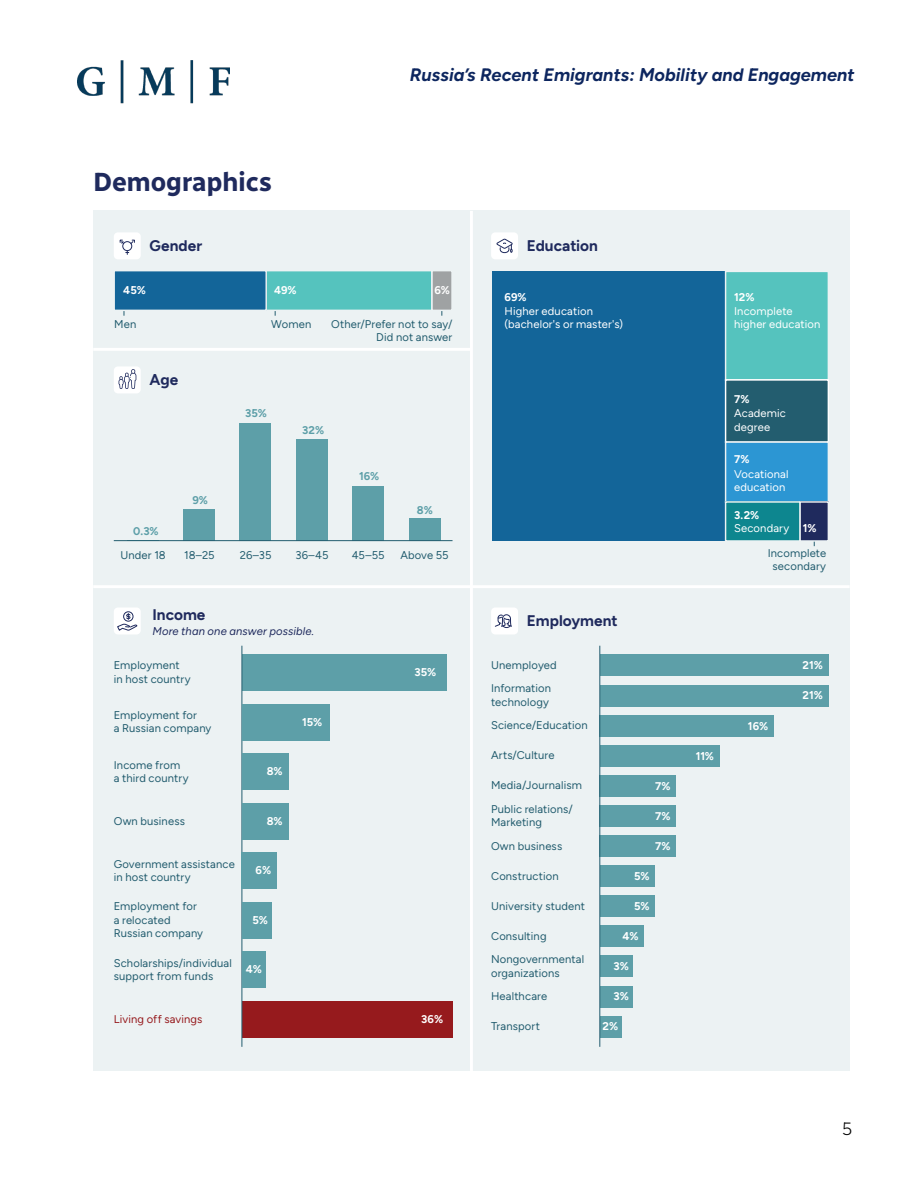
<style>
.page{position:relative;width:918px;height:1188px;background:#fff}
.page>*{position:absolute;margin:0;border:0;box-sizing:border-box;transform-origin:0 0}
.t1{font:700 26.25px "Radio Canada";letter-spacing:-.015em;color:#1f2a5d}
.t2{font:italic 700 18px "Figtree";color:#0d265f}
.t3{font:300 18px "Radio Canada";color:#000}
.t4{font:700 15.45px "Figtree";color:#1f2a5d}
.t5{font:11.25px/13.5px "Figtree";letter-spacing:.015em;color:#235d6f}
.t6{font:11.25px/13.5px "Figtree";letter-spacing:.015em;color:#fff}
.t7{font:700 11.25px "Figtree";color:#fff}
.t8{font:italic 11.25px "Figtree";letter-spacing:.01em;color:#1f2a5d}
.t9{font:700 11.25px "Figtree";color:#5d9fa8}
.t10{font:11.25px "Figtree";letter-spacing:.015em;color:#961a1d}
</style>
<div class="page">
<img style="left:78px;top:60px;width:151px;height:44px">
<div style="left:93px;top:211px;width:757px;height:860px;background:#ecf2f3"></div>
<div style="left:242px;top:655px;width:205px;height:36px;background:#5d9fa8"></div>
<div style="left:242px;top:1001px;width:211px;height:37px;background:#961a1d"></div>
<div style="left:600px;top:655px;width:228px;height:21px;background:#5d9fa8"></div>
<div style="left:600px;top:685px;width:228px;height:21px;background:#5d9fa8"></div>
<div style="left:600px;top:715px;width:174px;height:21px;background:#5d9fa8"></div>
<div style="left:600px;top:745px;width:120px;height:22px;background:#5d9fa8"></div>
<div style="left:600px;top:775px;width:76px;height:22px;background:#5d9fa8"></div>
<div style="left:600px;top:805px;width:76px;height:22px;background:#5d9fa8"></div>
<div style="left:600px;top:835px;width:76px;height:22px;background:#5d9fa8"></div>
<div style="left:600px;top:865px;width:54px;height:22px;background:#5d9fa8"></div>
<div style="left:600px;top:895px;width:54px;height:22px;background:#5d9fa8"></div>
<div style="left:600px;top:926px;width:43px;height:21px;background:#5d9fa8"></div>
<div style="left:600px;top:956px;width:32px;height:21px;background:#5d9fa8"></div>
<div style="left:600px;top:986px;width:32px;height:21px;background:#5d9fa8"></div>
<div style="left:600px;top:1016px;width:22px;height:22px;background:#5d9fa8"></div>
<div style="left:492px;top:271px;width:234px;height:270px;background:#136599"></div>
<div style="left:726px;top:271px;width:102px;height:109px;background:#55c3be"></div>
<div style="left:725px;top:271px;width:104px;height:110px;border:1px solid #ecf2f3"></div>
<div style="left:726px;top:380px;width:102px;height:62px;background:#235d6f"></div>
<div style="left:725px;top:379px;width:104px;height:64px;border:1px solid #fff"></div>
<div style="left:726px;top:442px;width:102px;height:60px;background:#2c96d3"></div>
<div style="left:725px;top:441px;width:104px;height:62px;border:1px solid #ecf2f3"></div>
<div style="left:726px;top:502px;width:74px;height:39px;background:#0d868f"></div>
<div style="left:725px;top:501px;width:76px;height:41px;border:1px solid #ecf2f3"></div>
<div style="left:800px;top:502px;width:28px;height:39px;background:#1f2a5d"></div>
<div style="left:799px;top:501px;width:30px;height:41px;border:1px solid #ecf2f3"></div>
<div style="left:409px;top:518px;width:31px;height:23px;background:#5d9fa8"></div>
<div style="left:352px;top:486px;width:32px;height:55px;background:#5d9fa8"></div>
<div style="left:296px;top:439px;width:31px;height:102px;background:#5d9fa8"></div>
<div style="left:240px;top:423px;width:31px;height:118px;background:#5d9fa8"></div>
<div style="left:183px;top:509px;width:32px;height:32px;background:#5d9fa8"></div>
<hr style="left:470px;top:211px;width:3px;height:860px;background:#fff">
<hr style="left:599px;top:646px;width:1px;height:401px;background:#235d6f">
<div style="left:491px;top:608px;width:27px;height:26px;background:#fff;border-radius:4px"></div>
<div style="left:491px;top:232px;width:27px;height:27px;background:#fff;border-radius:4px"></div>
<div style="left:114px;top:232px;width:27px;height:27px;background:#fff;border-radius:4px"></div>
<div style="left:114px;top:366px;width:27px;height:27px;background:#fff;border-radius:4px"></div>
<div style="left:114px;top:608px;width:27px;height:26px;background:#fff;border-radius:4px"></div>
<hr style="left:242px;top:646px;width:1px;height:401px;background:#235d6f">
<hr style="left:93px;top:585px;width:757px;height:3px;background:#fff">
<hr style="left:93px;top:348px;width:378px;height:3px;background:#fff">
<hr style="left:114px;top:540px;width:339px;height:1px;background:#235d6f">
<div style="left:432px;top:271px;width:20px;height:39px;background:#9fa2a3"></div>
<div style="left:431px;top:270px;width:22px;height:41px;border:1px solid #ecf2f3"></div>
<div style="left:266px;top:271px;width:166px;height:39px;background:#55c3be"></div>
<div style="left:265px;top:270px;width:168px;height:41px;border:1px solid #ecf2f3"></div>
<div style="left:114px;top:271px;width:152px;height:39px;background:#136599"></div>
<div style="left:113px;top:270px;width:154px;height:41px;border:1px solid #ecf2f3"></div>
<div style="left:242px;top:704px;width:88px;height:36px;background:#5d9fa8"></div>
<div style="left:242px;top:754px;width:47px;height:36px;background:#5d9fa8"></div>
<div style="left:242px;top:803px;width:47px;height:36px;background:#5d9fa8"></div>
<div style="left:242px;top:853px;width:35px;height:36px;background:#5d9fa8"></div>
<div style="left:242px;top:902px;width:29px;height:36px;background:#5d9fa8"></div>
<div style="left:242px;top:952px;width:23px;height:36px;background:#5d9fa8"></div>
<svg style="left:119px;top:239px;width:16px;height:5px"></svg>
<div style="left:122px;top:241px;width:10px;height:10px;border:1px solid #1f2a5d;border-radius:50%"></div>
<svg style="left:119px;top:369px;width:17px;height:20px"></svg>
<svg style="left:496px;top:238px;width:17px;height:16px"></svg>
<div style="left:123px;top:611px;width:10px;height:11px;border:1px solid #1f2a5d;border-radius:50%"></div>
<svg style="left:117px;top:614px;width:21px;height:17px"></svg>
<svg style="left:494px;top:614px;width:18px;height:14px"></svg>
<p class="t1" style="left:93px;top:161px;width:180px">Demographics</p>
<h2 class="t2" style="left:410px;top:64px;width:446px">Russia’s Recent Emigrants: Mobility and Engagement</h2>
<p class="t4" style="left:150px;top:236px;width:54px">Gender</p>
<p class="t4" style="left:527px;top:236px;width:73px">Education</p>
<p class="t7" style="left:123px;top:283px;width:24px">45%</p>
<p class="t7" style="left:274px;top:283px;width:24px">49%</p>
<p class="t7" style="left:434px;top:283px;width:17px">6%</p>
<p class="t5" style="left:114px;top:317px;width:24px">Men</p>
<p class="t5" style="left:271px;top:317px;width:42px">Women</p>
<p class="t5" style="left:331px;top:317px;width:123px;text-align:right">Other/Prefer not to say/<br>Did not answer</p>
<p class="t4" style="left:150px;top:370px;width:30px">Age</p>
<p class="t9" style="left:245px;top:407px;width:23px">35%</p>
<p class="t9" style="left:302px;top:423px;width:23px">32%</p>
<p class="t9" style="left:133px;top:525px;width:27px">0.3%</p>
<p class="t9" style="left:192px;top:494px;width:17px">9%</p>
<p class="t9" style="left:359px;top:470px;width:22px">16%</p>
<p class="t9" style="left:417px;top:504px;width:17px">8%</p>
<p class="t5" style="left:120px;top:549px;width:47px">Under 18</p>
<p class="t5" style="left:184px;top:549px;width:32px">18–25</p>
<p class="t5" style="left:240px;top:549px;width:33px">26–35</p>
<p class="t5" style="left:295px;top:549px;width:35px">36–45</p>
<p class="t5" style="left:352px;top:549px;width:34px">45–55</p>
<p class="t5" style="left:400px;top:549px;width:50px">Above 55</p>
<p class="t4" style="left:153px;top:605px;width:54px">Income</p>
<p class="t8" style="left:153px;top:624px;width:163px">More than one answer possible.</p>
<p class="t5" style="left:114px;top:659px;width:78px">Employment in host country</p>
<p class="t5" style="left:114px;top:708px;width:99px">Employment for<br>a Russian company</p>
<p class="t5" style="left:114px;top:758px;width:76px">Income from a third country</p>
<p class="t5" style="left:114px;top:814px;width:73px">Own business</p>
<p class="t7" style="left:267px;top:765px;width:17px">8%</p>
<p class="t7" style="left:267px;top:814px;width:17px">8%</p>
<p class="t5" style="left:114px;top:857px;width:123px">Government assistance in host country</p>
<p class="t5" style="left:114px;top:900px;width:91px">Employment for a relocated<br>Russian company</p>
<p class="t5" style="left:114px;top:956px;width:120px">Scholarships/individual support from funds</p>
<p class="t7" style="left:256px;top:864px;width:17px">6%</p>
<p class="t7" style="left:253px;top:913px;width:17px">5%</p>
<p class="t7" style="left:246px;top:963px;width:17px">4%</p>
<p class="t10" style="left:114px;top:1013px;width:90px">Living off savings</p>
<p class="t7" style="left:302px;top:715px;width:22px">15%</p>
<p class="t7" style="left:415px;top:665px;width:23px">35%</p>
<p class="t7" style="left:421px;top:1012px;width:23px">36%</p>
<p class="t7" style="left:505px;top:290px;width:24px">69%</p>
<p class="t7" style="left:734px;top:290px;width:22px">12%</p>
<p class="t6" style="left:505px;top:304px;width:120px">Higher education (bachelor's or master's)</p>
<p class="t6" style="left:734px;top:304px;width:88px">Incomplete higher education</p>
<p class="t7" style="left:734px;top:392px;width:17px">7%</p>
<p class="t6" style="left:734px;top:407px;width:53px">Academic degree</p>
<p class="t7" style="left:734px;top:452px;width:17px">7%</p>
<p class="t6" style="left:734px;top:467px;width:56px">Vocational education</p>
<p class="t7" style="left:734px;top:508px;width:27px">3.2%</p>
<p class="t6" style="left:734px;top:521px;width:57px">Secondary</p>
<p class="t7" style="left:803px;top:521px;width:15px">1%</p>
<p class="t4" style="left:527px;top:611px;width:92px">Employment</p>
<p class="t5" style="left:768px;top:546px;width:60px;text-align:center">Incomplete secondary</p>
<p class="t5" style="left:491px;top:658px;width:67px">Unemployed</p>
<p class="t7" style="left:803px;top:659px;width:22px">21%</p>
<p class="t5" style="left:491px;top:682px;width:62px">Information technology</p>
<p class="t5" style="left:491px;top:718px;width:98px">Science/Education</p>
<p class="t5" style="left:491px;top:749px;width:65px">Arts/Culture</p>
<p class="t5" style="left:491px;top:779px;width:92px">Media/Journalism</p>
<p class="t5" style="left:491px;top:802px;width:83px">Public relations/<br>Marketing</p>
<p class="t5" style="left:491px;top:839px;width:73px">Own business</p>
<p class="t5" style="left:491px;top:869px;width:69px">Construction</p>
<p class="t5" style="left:491px;top:899px;width:95px">University student</p>
<p class="t5" style="left:491px;top:929px;width:57px">Consulting</p>
<p class="t5" style="left:491px;top:953px;width:95px">Nongovernmental organizations</p>
<p class="t5" style="left:491px;top:989px;width:58px">Healthcare</p>
<p class="t5" style="left:491px;top:1020px;width:50px">Transport</p>
<p class="t7" style="left:655px;top:779px;width:17px">7%</p>
<p class="t7" style="left:655px;top:809px;width:17px">7%</p>
<p class="t7" style="left:655px;top:839px;width:17px">7%</p>
<p class="t7" style="left:634px;top:869px;width:17px">5%</p>
<p class="t7" style="left:634px;top:899px;width:17px">5%</p>
<p class="t7" style="left:623px;top:929px;width:17px">4%</p>
<p class="t7" style="left:613px;top:959px;width:17px">3%</p>
<p class="t7" style="left:613px;top:989px;width:17px">3%</p>
<p class="t7" style="left:603px;top:1020px;width:17px">2%</p>
<p class="t7" style="left:696px;top:749px;width:20px">11%</p>
<p class="t7" style="left:748px;top:719px;width:22px">16%</p>
<p class="t7" style="left:803px;top:689px;width:22px">21%</p>
<h2 class="t3" style="left:842px;top:1115px;width:12px">5</h2>
</div>
